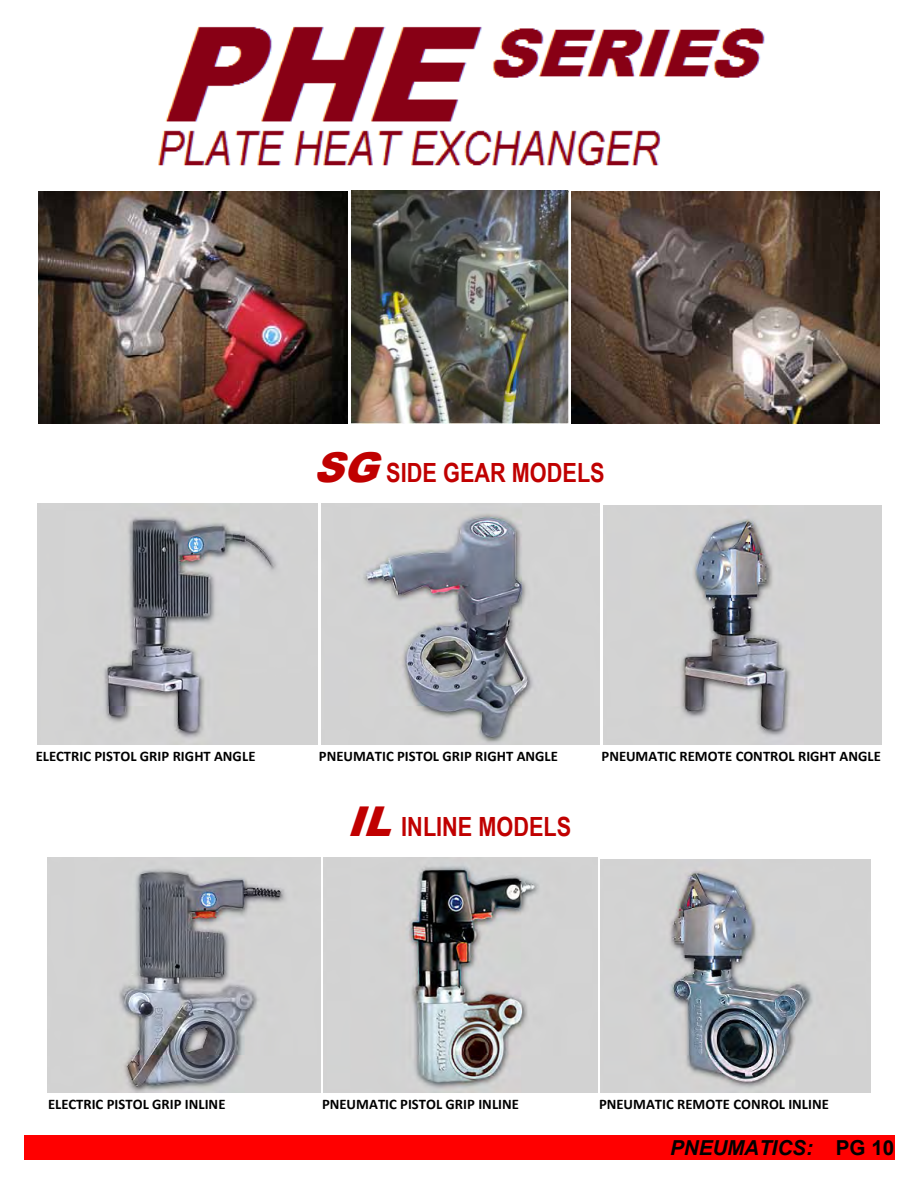
<style>
.page{position:relative;width:918px;height:1188px;background:#fff}
.page>*{position:absolute;margin:0;border:0;box-sizing:border-box;transform-origin:0 0}
.t1{font:italic 900 41.1px "Arial";color:#c00000}
.t2{font:700 26.4px "Arial Narrow";color:#c00000}
.t3{font:italic 700 20.7px "Arial";letter-spacing:-.005em;color:#000}
.t4{font:700 14.7px "Calibri";color:#000}
.s1{font-family:"Arial";font-weight:900;font-style:italic;font-size:41.1px}
.s2{font-style:normal}
</style>
<div class="page">
<img style="left:158px;top:26px;width:607px;height:140px">
<img style="left:38px;top:191px;width:310px;height:232px">
<img style="left:352px;top:191px;width:216px;height:233px">
<img style="left:571px;top:191px;width:309px;height:232px">
<img style="left:37px;top:504px;width:280px;height:240px">
<img style="left:321px;top:504px;width:279px;height:240px">
<img style="left:603px;top:505px;width:279px;height:239px">
<img style="left:48px;top:858px;width:272px;height:234px">
<img style="left:324px;top:857px;width:273px;height:235px">
<img style="left:601px;top:859px;width:270px;height:233px">
<div style="left:24px;top:1135px;width:870px;height:25px;background:#f00"></div>
<h2 class="t2" style="left:313px;top:453px;width:293px"><span class="s1">SG</span>SIDE GEAR MODELS</h2>
<p class="t4" style="left:36px;top:747px;width:221px">ELECTRIC PISTOL GRIP RIGHT ANGLE</p>
<p class="t4" style="left:319px;top:747px;width:241px">PNEUMATIC PISTOL GRIP RIGHT ANGLE</p>
<p class="t4" style="left:602px;top:747px;width:281px">PNEUMATIC REMOTE CONTROL RIGHT ANGLE</p>
<h1 class="t1" style="left:347px;top:791px;width:64px">IL</h1>
<h2 class="t2" style="left:401px;top:807px;width:171px">INLINE MODELS</h2>
<p class="t4" style="left:48px;top:1095px;width:179px">ELECTRIC PISTOL GRIP INLINE</p>
<p class="t4" style="left:322px;top:1095px;width:198px">PNEUMATIC PISTOL GRIP INLINE</p>
<p class="t4" style="left:599px;top:1095px;width:231px">PNEUMATIC REMOTE CONROL INLINE</p>
<h3 class="t3" style="left:670px;top:1134px;width:226px">PNEUMATICS: <span class="s2">PG 10</span></h3>
</div>
